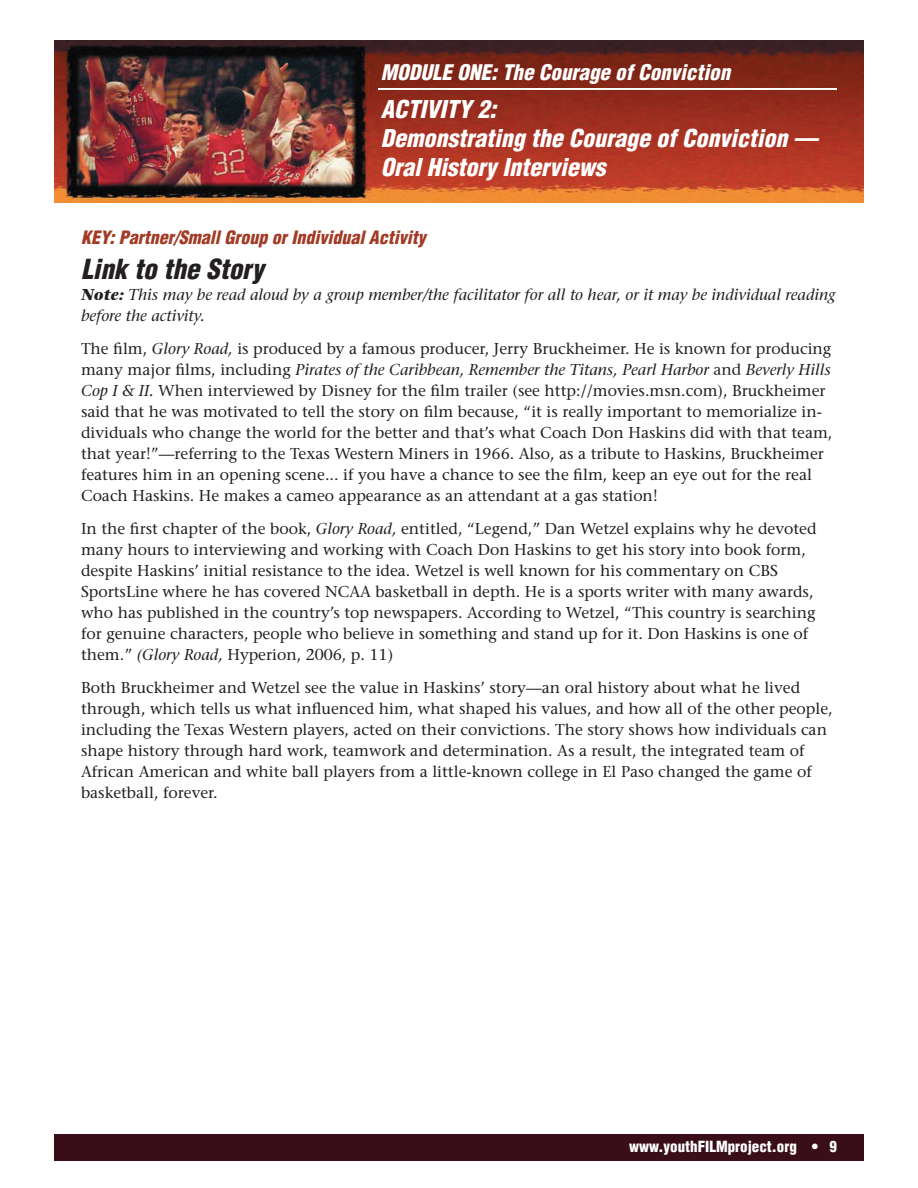
<style>
.page{position:relative;width:918px;height:1188px;background:#fff}
.page>*{position:absolute;margin:0;border:0;box-sizing:border-box;transform-origin:0 0}
.t1{font:italic 900 condensed 27px "Helvetica";color:#231f20}
.t2{font:italic 900 condensed 24px/28.8px "Helvetica";color:#fff}
.t3{font:italic 900 condensed 21px "Helvetica";color:#fff}
.t4{font:italic 900 condensed 18px "Helvetica";color:#a23b26}
.t5{font:15.75px/21px "Stone Serif";color:#231f20}
.t6{font:italic 15.75px/21px "Stone Serif";color:#231f20}
.t7{font:900 condensed 15px "Helvetica";color:#fff}
.s1{font-weight:700}
.s2{font-style:italic}
</style>
<div class="page">
<div style="left:54px;top:1134px;width:810px;height:27px;background:#3a0e19"></div>
<img style="left:54px;top:40px;width:810px;height:162px">
<hr style="left:378px;top:88px;width:459px;height:2px;background:#fff">
<h3 class="t3" style="left:381px;top:59px;width:351px">MODULE ONE: The Courage of Conviction</h3>
<h2 class="t2" style="left:381px;top:95px;width:438px">ACTIVITY 2:<br>Demonstrating the Courage of Conviction —<br>Oral History Interviews</h2>
<p class="t4" style="left:81px;top:226px;width:346px">KEY: Partner/Small Group or Individual Activity</p>
<h1 class="t1" style="left:81px;top:252px;width:184px">Link to the Story</h1>
<p class="t6" style="left:81px;top:284px;width:756px"><span class="s1">Note:</span> This may be read aloud by a group member/the facilitator for all to hear, or it may be individual reading before the activity.</p>
<p class="t5" style="left:81px;top:338px;width:753px">The film, <span class="s2">Glory Road,</span> is produced by a famous producer, Jerry Bruckheimer. He is known for producing many major films, including <span class="s2">Pirates of the Caribbean, Remember the Titans, Pearl Harbor</span> and <span class="s2">Beverly Hills Cop I &amp; II.</span> When interviewed by Disney for the film trailer (see http://movies.msn.com), Bruckheimer said that he was motivated to tell the story on film because, “it is really important to memorialize in&shy;dividuals who change the world for the better and that’s what Coach Don Haskins did with that team, that year!”—referring to the Texas Western Miners in 1966. Also, as a tribute to Haskins, Bruckheimer features him in an opening scene... if you have a chance to see the film, keep an eye out for the real Coach Haskins. He makes a cameo appearance as an attendant at a gas station!</p>
<p class="t5" style="left:81px;top:518px;width:737px">In the first chapter of the book, <span class="s2">Glory Road,</span> entitled, “Legend,” Dan Wetzel explains why he devoted many hours to interviewing and working with Coach Don Haskins to get his story into book form, despite Haskins’ initial resistance to the idea. Wetzel is well known for his commentary on CBS SportsLine where he has covered NCAA basketball in depth. He is a sports writer with many awards, who has published in the country’s top newspapers. According to Wetzel, “This country is searching for genuine characters, people who believe in something and stand up for it. Don Haskins is one of them.” <span class="s2">(Glory Road,</span> Hyperion, 2006, p. 11)</p>
<p class="t5" style="left:81px;top:677px;width:753px">Both Bruckheimer and Wetzel see the value in Haskins’ story—an oral history about what he lived through, which tells us what influenced him, what shaped his values, and how all of the other people, including the Texas Western players, acted on their convictions. The story shows how individuals can shape history through hard work, teamwork and determination. As a result, the integrated team of African American and white ball players from a little-known college in El Paso changed the game of basketball, forever.</p>
<p class="t7" style="left:629px;top:1137px;width:209px">www.youthFILMproject.org • 9</p>
</div>
